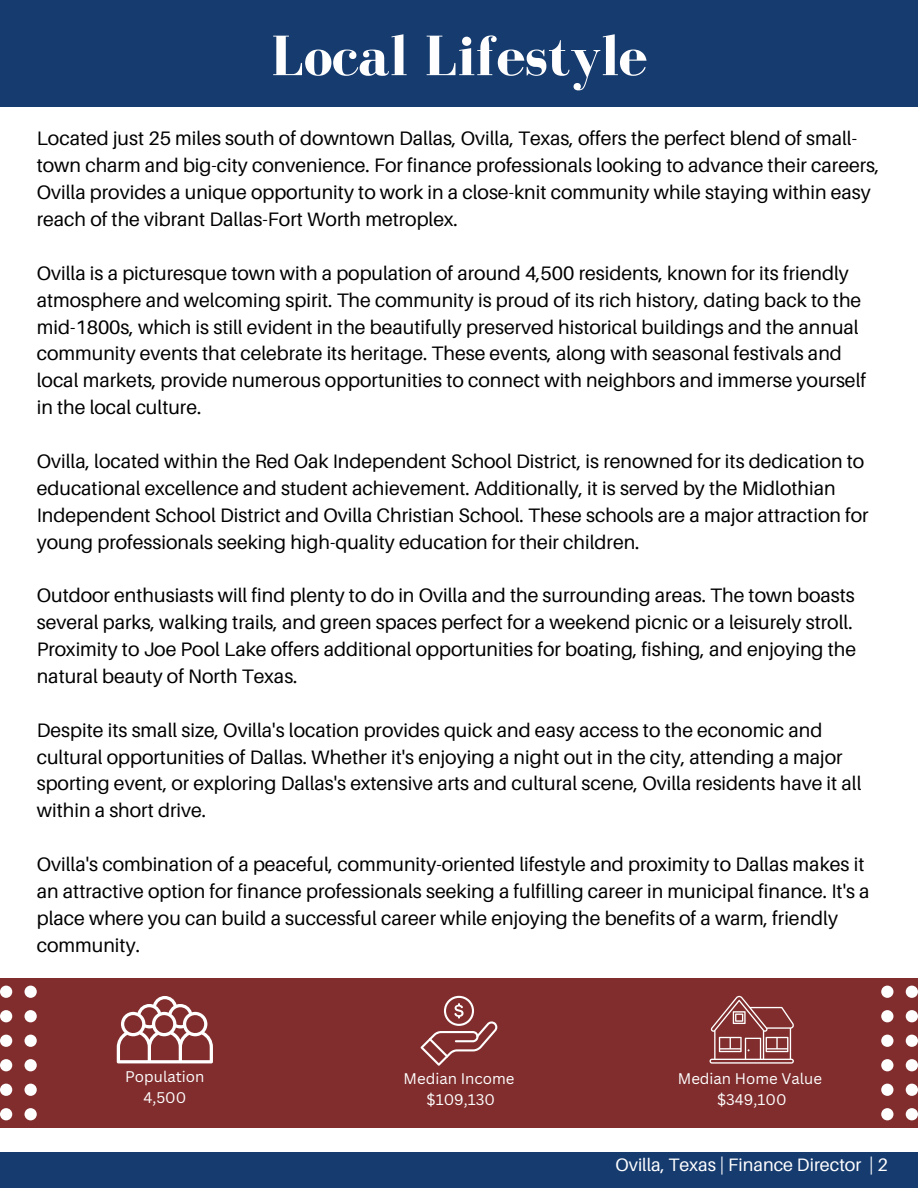
<style>
.page{position:relative;width:918px;height:1188px;background:#fff}
.page>*{position:absolute;margin:0;border:0;box-sizing:border-box;transform-origin:0 0}
.t1{font:700 58.5px "Bodoni FLF";color:#fefefe}
.t2{font:19.5px/26.8px "Aileron";color:#000}
.t3{font:18px "Aileron";color:#fff}
.t4{font:15px "Canva Sans";color:#fff}
.t5{font:15px "Canva Sans";color:#fefefe}
</style>
<div class="page">
<div style="left:0;top:0;width:918px;height:106px;background:#163b6f"></div>
<div style="left:0;top:978px;width:918px;height:150px;background:#812d2d"></div>
<svg style="left:710px;top:996px;width:84px;height:67px"></svg>
<svg style="left:421px;top:996px;width:76px;height:70px"></svg>
<svg style="left:117px;top:996px;width:96px;height:67px"></svg>
<div style="left:0;top:1152px;width:918px;height:36px;background:#163b6f"></div>
<svg style="left:0;top:986px;width:37px;height:134px"></svg>
<svg style="left:881px;top:986px;width:37px;height:134px"></svg>
<p class="t1" style="left:271px;top:24px;width:378px">Local Lifestyle</p>
<h1 class="t2" style="left:37px;top:125px;width:844px">Located just 25 miles south of downtown Dallas, Ovilla, Texas, offers the perfect blend of small&shy;town charm and big-city convenience. For finance professionals looking to advance their careers, Ovilla provides a unique opportunity to work in a close-knit community while staying within easy reach of the vibrant Dallas-Fort Worth metroplex.</h1>
<h2 class="t2" style="left:37px;top:259px;width:831px">Ovilla is a picturesque town with a population of around 4,500 residents, known for its friendly atmosphere and welcoming spirit. The community is proud of its rich history, dating back to the mid-1800s, which is still evident in the beautifully preserved historical buildings and the annual community events that celebrate its heritage. These events, along with seasonal festivals and local markets, provide numerous opportunities to connect with neighbors and immerse yourself in the local culture.</h2>
<h2 class="t2" style="left:37px;top:447px;width:833px">Ovilla, located within the Red Oak Independent School District, is renowned for its dedication to educational excellence and student achievement. Additionally, it is served by the Midlothian Independent School District and Ovilla Christian School. These schools are a major attraction for young professionals seeking high-quality education for their children.</h2>
<h2 class="t2" style="left:37px;top:582px;width:821px">Outdoor enthusiasts will find plenty to do in Ovilla and the surrounding areas. The town boasts several parks, walking trails, and green spaces perfect for a weekend picnic or a leisurely stroll.<br>Proximity to Joe Pool Lake offers additional opportunities for boating, fishing, and enjoying the natural beauty of North Texas.</h2>
<h2 class="t2" style="left:37px;top:716px;width:826px">Despite its small size, Ovilla's location provides quick and easy access to the economic and cultural opportunities of Dallas. Whether it's enjoying a night out in the city, attending a major sporting event, or exploring Dallas's extensive arts and cultural scene, Ovilla residents have it all within a short drive.</h2>
<h2 class="t2" style="left:37px;top:850px;width:834px">Ovilla's combination of a peaceful, community-oriented lifestyle and proximity to Dallas makes it an attractive option for finance professionals seeking a fulfilling career in municipal finance. It's a place where you can build a successful career while enjoying the benefits of a warm, friendly community.</h2>
<p class="t4" style="left:125px;top:1066px;width:81px">Population</p>
<p class="t5" style="left:143px;top:1087px;width:44px">4,500</p>
<p class="t4" style="left:404px;top:1068px;width:112px">Median Income</p>
<p class="t4" style="left:427px;top:1089px;width:70px">$109,130</p>
<h2 class="t4" style="left:678px;top:1068px;width:146px">Median Home Value</h2>
<p class="t4" style="left:717px;top:1089px;width:71px">$349,100</p>
<p class="t3" style="left:616px;top:1154px;width:274px">Ovilla, Texas | Finance Director | 2</p>
</div>
